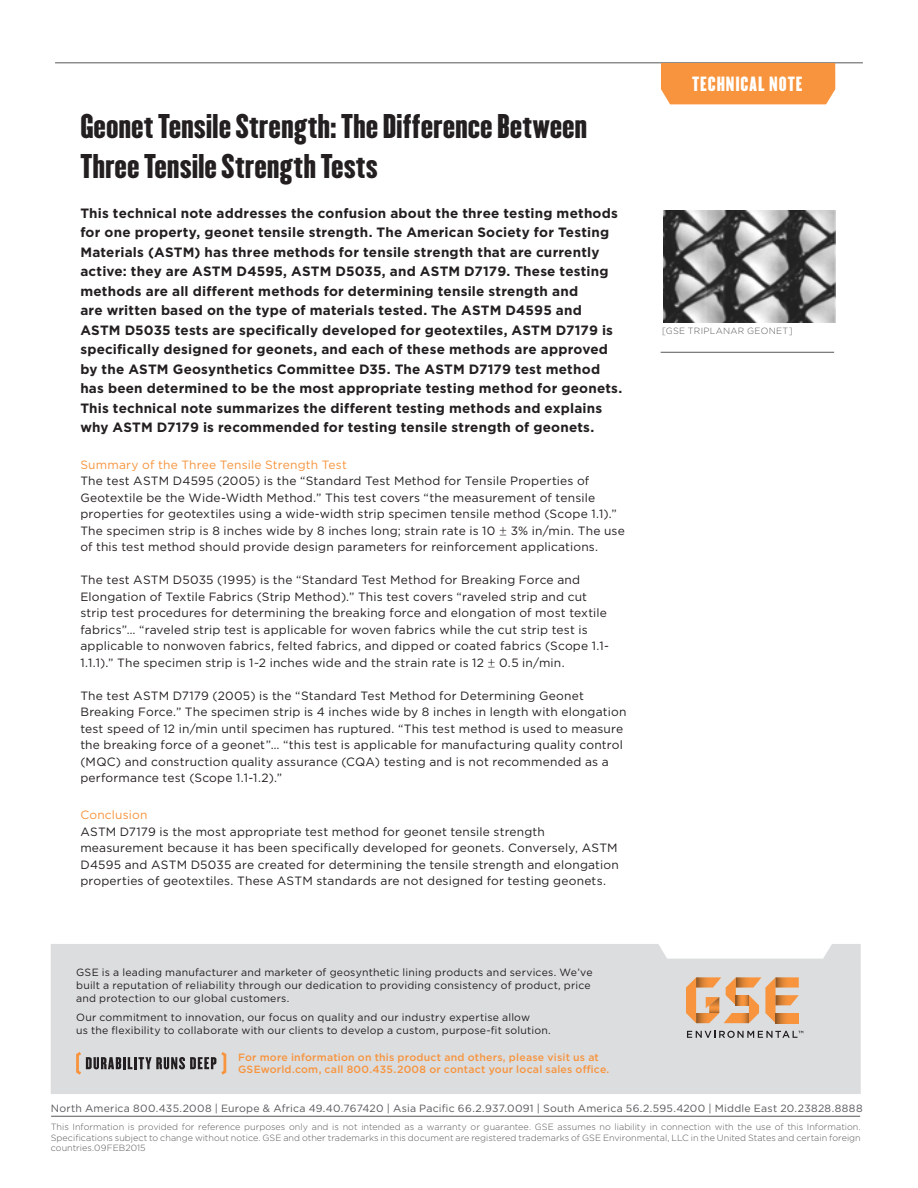
<style>
.page{position:relative;width:918px;height:1188px;background:#fff}
.page>*{position:absolute;margin:0;border:0;box-sizing:border-box;transform-origin:0 0}
.Page_Title{font:30px/39.5px "Champion HTF Lightweight";color:#231f20}
.Sheet_Indicator_Tab{font:18px "Champion HTF Lightweight";letter-spacing:.055em;color:#fff}
.Lead_In{font:700 13.5px/19.5px "Gotham";letter-spacing:.015em;color:#231f20}
.Lead_In-2{font:12px/16.5px "Gotham";letter-spacing:.015em;color:#231f20}
.Footer_Text{font:10.5px/12.6px "Gotham";letter-spacing:.02em;color:#231f20}
.Footer_Text-2{font:10.5px "Gotham";letter-spacing:.025em;color:#57585a}
.Footer_Text-3{font:500 10.5px/12.6px "Gotham";letter-spacing:.02em;color:#f7943d}
.Disclaimer_Text{font:300 9px/10.5px "Gotham";letter-spacing:.005em;color:#57585a;text-align:justify}
.Captions{font:300 9px "Gotham";letter-spacing:.035em;color:#57585a}
.s1{color:#f7943d}
.s2{font-family:"Footlight MT Light"}
</style>
<div class="page">
<hr style="left:55px;top:63px;width:808px;height:1px;background:#57585a">
<div style="left:661px;top:63px;width:174px;height:41px;background:#f7943d"></div>
<hr style="left:661px;top:352px;width:173px;height:1px;background:#57585a">
<img style="left:663px;top:211px;width:172px;height:112px">
<div style="left:51px;top:944px;width:810px;height:150px;background:#dcdddf"></div>
<svg style="left:76px;top:1052px;width:150px;height:23px;background:#ada9a7"></svg>
<svg style="left:687px;top:1031px;width:116px;height:7px"></svg>
<svg style="left:686px;top:977px;width:113px;height:46px;background:#e2ae82"></svg>
<hr style="left:51px;top:1116px;width:809px;height:1px;background:#57585a">
<p class="Page_Title" style="left:80px;top:107px;width:509px">Geonet Tensile Strength: The Difference Between<br>Three Tensile Strength Tests</p>
<p class="Lead_In" style="left:80px;top:203px;width:544px">This technical note addresses the confusion about the three testing methods for one property, geonet tensile strength. The American Society for Testing Materials (ASTM) has three methods for tensile strength that are currently active: they are ASTM D4595, ASTM D5035, and ASTM D7179. These testing methods are all different methods for determining tensile strength and<br>are written based on the type of materials tested. The ASTM D4595 and ASTM D5035 tests are specifically developed for geotextiles, ASTM D7179 is specifically designed for geonets, and each of these methods are approved by the ASTM Geosynthetics Committee D35. The ASTM D7179 test method has been determined to be the most appropriate testing method for geonets.<br>This technical note summarizes the different testing methods and explains why ASTM D7179 is recommended for testing tensile strength of geonets.</p>
<p class="Lead_In-2" style="left:80px;top:456px;width:546px"><span class="s1">Summary of the Three Tensile Strength Test<br></span>The test ASTM D4595 (2005) is the “Standard Test Method for Tensile Properties of Geotextile be the Wide-Width Method.” This test covers “the measurement of tensile properties for geotextiles using a wide-width strip specimen tensile method (Scope 1.1).” The specimen strip is 8 inches wide by 8 inches long; strain rate is 10 <span class="s2">±</span> 3% in/min. The use of this test method should provide design parameters for reinforcement applications.</p>
<p class="Lead_In-2" style="left:80px;top:572px;width:530px">The test ASTM D5035 (1995) is the “Standard Test Method for Breaking Force and Elongation of Textile Fabrics (Strip Method).” This test covers “raveled strip and cut strip test procedures for determining the breaking force and elongation of most textile fabrics”… “raveled strip test is applicable for woven fabrics while the cut strip test is applicable to nonwoven fabrics, felted fabrics, and dipped or coated fabrics (Scope 1.1- 1.1.1).” The specimen strip is 1~2 inches wide and the strain rate is 12 <span class="s2">±</span> 0.5 in/min.</p>
<p class="Lead_In-2" style="left:80px;top:687px;width:548px">The test ASTM D7179 (2005) is the “Standard Test Method for Determining Geonet Breaking Force.” The specimen strip is 4 inches wide by 8 inches in length with elongation test speed of 12 in/min until specimen has ruptured. “This test method is used to measure the breaking force of a geonet”… “this test is applicable for manufacturing quality control (MQC) and construction quality assurance (CQA) testing and is not recommended as a performance test (Scope 1.1-1.2).”</p>
<p class="Lead_In-2" style="left:80px;top:806px;width:540px"><span class="s1">Conclusion<br></span>ASTM D7179 is the most appropriate test method for geonet tensile strength measurement because it has been specifically developed for geonets. Conversely, ASTM D4595 and ASTM D5035 are created for determining the tensile strength and elongation properties of geotextiles. These ASTM standards are not designed for testing geonets.</p>
<p class="Sheet_Indicator_Tab" style="left:692px;top:72px;width:112px">TECHNICAL NOTE</p>
<p class="Captions" style="left:662px;top:326px;width:132px">[GSE TRIPLANAR GEONET]</p>
<p class="Footer_Text" style="left:76px;top:966px;width:518px">GSE is a leading manufacturer and marketer of geosynthetic lining products and services. We’ve built a reputation of reliability through our dedication to providing consistency of product, price and protection to our global customers.</p>
<p class="Footer_Text" style="left:76px;top:1011px;width:476px">Our commitment to innovation, our focus on quality and our industry expertise allow<br>us the flexibility to collaborate with our clients to develop a custom, purpose-fit solution.</p>
<p class="Footer_Text-3" style="left:238px;top:1051px;width:373px">For more information on this product and others, please visit us at<br>GSEworld.com, call 800.435.2008 or contact your local sales office.</p>
<p class="Footer_Text-2" style="left:51px;top:1102px;width:813px">North America 800.435.2008 | Europe &amp; Africa 49.40.767420 | Asia Pacific 66.2.937.0091 | South America 56.2.595.4200 | Middle East 20.23828.8888</p>
<p class="Disclaimer_Text" style="left:51px;top:1122px;width:812px">This Information is provided for reference purposes only and is not intended as a warranty or guarantee. GSE assumes no liability in connection with the use of this Information.<br>Specifications subject to change without notice. GSE and other trademarks in this document are registered trademarks of GSE Environmental, LLC in the United States and certain foreign countries.09FEB2015</p>
</div>
